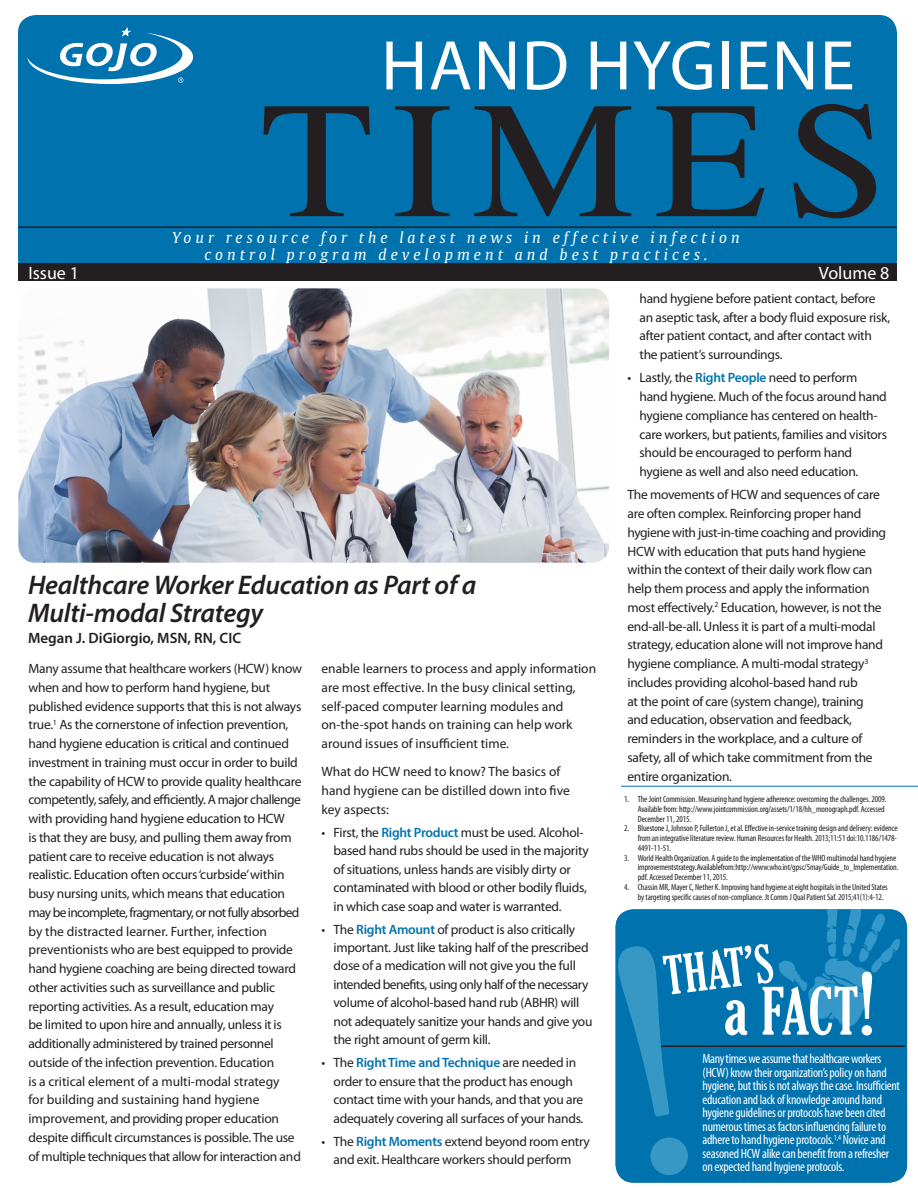
<style>
.page{position:relative;width:918px;height:1188px;background:#fff}
.page>*{position:absolute;margin:0;border:0;box-sizing:border-box;transform-origin:0 0}
.t1{font:166.05px "Times";letter-spacing:.1em;color:#231f20;scale:1.11 1}
.t2{font:70.95px "Myriad Pro";letter-spacing:.02em;color:#fff}
.Paragraph_Style_1{font:extra-condensed 63px "Gloucester";color:#fff}
.Paragraph_Style_1-2{font:extra-condensed 51px "Gloucester";color:#fff}
.t3{font:italic 600 27px/28.5px "Myriad Pro";letter-spacing:-.01em;color:#231f20}
.t4{font:18px "Myriad Pro";color:#fff}
.t5{font:italic 15px/16.5px "Gulliver";letter-spacing:.265em;color:#fff;text-align:center}
.t6{font:600 15px "Myriad Pro";color:#231f20}
.new_paragraph{font:13.5px/18.8px "Myriad Pro";letter-spacing:-.02em;color:#231f20}
.t7{font:condensed 13.5px/13.5px "Myriad Pro";letter-spacing:-.02em;color:#fff}
.new_paragraph-2{font:13.5px/18.8px "Myriad Pro";color:#231f20}
.t8{font:condensed 9px/9.8px "Myriad Pro";letter-spacing:-.01em;color:#231f20}
.s1{font-weight:600;color:#0073ae}
.s2{font-size:73.5px}
.s3{font-size:82.5px}
</style>
<div class="page">
<img style="left:18px;top:288px;width:591px;height:275px">
<div style="left:18px;top:15px;width:879px;height:263px;background:#0073ae;border-radius:18px"></div>
<div style="left:18px;top:263px;width:879px;height:18px;background:#231f20"></div>
<svg style="left:27px;top:27px;width:166px;height:57px"></svg>
<hr style="left:18px;top:226px;width:879px;height:2px;background:#231f20">
<img style="left:616px;top:909px;width:288px;height:274px">
<hr style="left:652px;top:1045px;width:253px;height:2px;background:#231f20">
<hr style="left:621px;top:786px;width:297px;height:1px;background:#0073ae">
<div style="left:615px;top:943px;width:76px;height:235px;background:#0073ae"></div>
<p class="t2" style="left:381px;top:22px;width:475px">HAND HYGIENE</p>
<p class="t1" style="left:261px;top:5px;width:566px">TIMES</p>
<p class="t5" style="left:172px;top:229px;width:569px">Your resource for the latest news in effective infection control program development and best practices.</p>
<p class="t4" style="left:28px;top:262px;width:52px">Issue 1</p>
<p class="t4" style="left:819px;top:262px;width:72px">Volume 8</p>
<p class="t3" style="left:28px;top:570px;width:450px">Healthcare Worker Education as Part of a<br>Multi-modal Strategy</p>
<p class="t6" style="left:28px;top:629px;width:215px">Megan J. DiGiorgio, MSN, RN, CIC</p>
<p class="new_paragraph" style="left:28px;top:659px;width:275px">Many assume that healthcare workers (HCW) know when and how to perform hand hygiene, but published evidence supports that this is not always true.<sup>1</sup> As the cornerstone of infection prevention, hand hygiene education is critical and continued investment in training must occur in order to build the capability of HCW to provide quality healthcare competently, safely, and efficiently. A major challenge with providing hand hygiene education to HCW<br>is that they are busy, and pulling them away from patient care to receive education is not always realistic. Education often occurs ‘curbside’ within busy nursing units, which means that education may be incomplete, fragmentary, or not fully absorbed by the distracted learner. Further, infection preventionists who are best equipped to provide hand hygiene coaching are being directed toward other activities such as surveillance and public reporting activities. As a result, education may<br>be limited to upon hire and annually, unless it is additionally administered by trained personnel outside of the infection prevention. Education<br>is a critical element of a multi-modal strategy<br>for building and sustaining hand hygiene improvement, and providing proper education despite difficult circumstances is possible. The use of multiple techniques that allow for interaction and</p>
<p class="new_paragraph-2" style="left:322px;top:659px;width:276px">enable learners to process and apply information are most effective. In the busy clinical setting, self-paced computer learning modules and on-the-spot hands on training can help work around issues of insufficient time.</p>
<p class="new_paragraph-2" style="left:322px;top:762px;width:250px">What do HCW need to know? The basics of hand hygiene can be distilled down into five key aspects:</p>
<p class="new_paragraph" style="left:334px;top:823px;width:257px;text-indent:-12px">• First, the <span class="s1">Right Product</span> must be used. Alcohol&shy;based hand rubs should be used in the majority of situations, unless hands are visibly dirty or contaminated with blood or other bodily fluids, in which case soap and water is warranted.</p>
<p class="new_paragraph" style="left:334px;top:920px;width:261px;text-indent:-12px">• The <span class="s1">Right Amount</span> of product is also critically important. Just like taking half of the prescribed dose of a medication will not give you the full intended benefits, using only half of the necessary volume of alcohol-based hand rub (ABHR) will not adequately sanitize your hands and give you the right amount of germ kill.</p>
<p class="new_paragraph" style="left:334px;top:1053px;width:251px;text-indent:-12px">• The <span class="s1">Right Time and Technique</span> are needed in order to ensure that the product has enough contact time with your hands, and that you are adequately covering all surfaces of your hands.</p>
<p class="new_paragraph" style="left:322px;top:1132px;width:270px;text-align:center">• The <span class="s1">Right Moments</span> extend beyond room entry and exit. Healthcare workers should perform</p>
<p class="new_paragraph" style="left:639px;top:289px;width:252px">hand hygiene before patient contact, before an aseptic task, after a body fluid exposure risk, after patient contact, and after contact with the patient’s surroundings.</p>
<p class="new_paragraph" style="left:639px;top:368px;width:249px;text-indent:-12px">• Lastly, the <span class="s1">Right People</span> need to perform hand hygiene. Much of the focus around hand hygiene compliance has centered on health&shy;care workers, but patients, families and visitors should be encouraged to perform hand hygiene as well and also need education.</p>
<p class="new_paragraph" style="left:627px;top:485px;width:260px">The movements of HCW and sequences of care are often complex. Reinforcing proper hand hygiene with just-in-time coaching and providing HCW with education that puts hand hygiene within the context of their daily work flow can help them process and apply the information most effectively.<sup>2</sup> Education, however, is not the end-all-be-all. Unless it is part of a multi-modal strategy, education alone will not improve hand hygiene compliance. A multi-modal strategy<sup>3 </sup>includes providing alcohol-based hand rub<br>at the point of care (system change), training and education, observation and feedback, reminders in the workplace, and a culture of safety, all of which take commitment from the entire organization.</p>
<p class="t8" style="left:638px;top:794px;width:250px;text-indent:-14px">1. The Joint Commission. Measuring hand hygiene adherence: overcoming the challenges. 2009.<br>Available from: http://www.jointcommission.org/assets/1/18/hh_monograph.pdf. Accessed<br>December 11, 2015.</p>
<p class="t8" style="left:638px;top:823px;width:261px;text-align:justify;text-indent:-14px">2. Bluestone J, Johnson P, Fullerton J, et al. Effective in-service training design and delivery: evidence from an integrative literature review. Human Resources for Health. 2013;11:51 doi:10.1186/1478- 4491-11-51.</p>
<p class="t8" style="left:638px;top:853px;width:262px;text-indent:-14px">3. World Health Organization. A guide to the implementation of the WHO multimodal hand hygiene improvement strategy. Available from: http://www.who.int/gpsc/5may/Guide_to_Implementation. pdf. Accessed December 11, 2015.</p>
<p class="t8" style="left:638px;top:882px;width:252px;text-indent:-14px">4. Chassin MR, Mayer C, Nether K. Improving hand hygiene at eight hospitals in the United States by targeting specific causes of non-compliance. Jt Comm J Qual Patient Saf. 2015;41(1):4-12.</p>
<p class="Paragraph_Style_1-2" style="left:661px;top:947px;width:111px;rotate:-7deg">THAT’S</p>
<p class="Paragraph_Style_1" style="left:724px;top:975px;width:152px"><span class="s2">a</span> FACT<span class="s3">!</span></p>
<p class="t7" style="left:703px;top:1052px;width:199px">Many times we assume that healthcare workers (HCW) know their organization’s policy on hand hygiene, but this is not always the case. Insufficient education and lack of knowledge around hand hygiene guidelines or protocols have been cited numerous times as factors influencing failure to adhere to hand hygiene protocols.<sup>1,4</sup> Novice and seasoned HCW alike can benefit from a refresher on expected hand hygiene protocols.</p>
</div>
